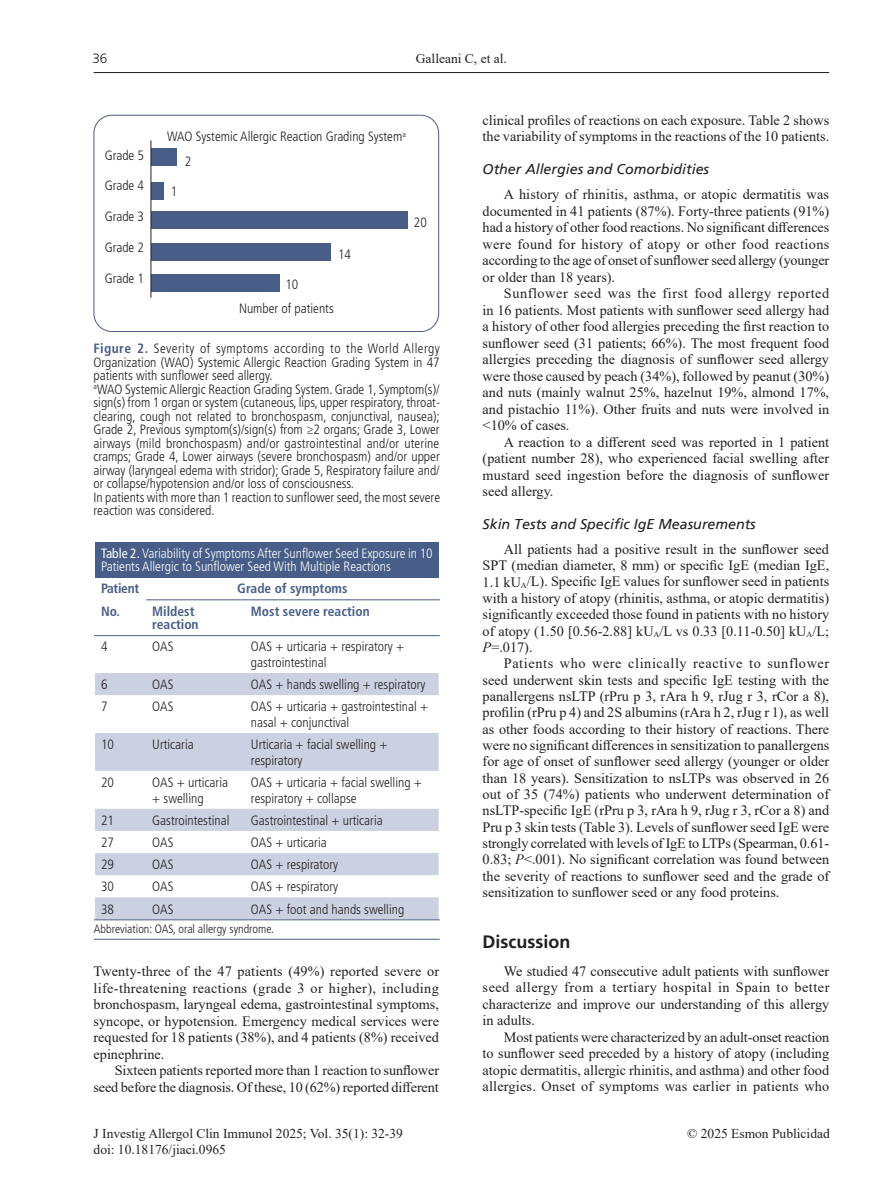
<style>
.page{position:relative;width:893px;height:1191px;background:#fff}
.page>*{position:absolute;margin:0;border:0;box-sizing:border-box;transform-origin:0 0}
.t1{font:700 18px "Frutiger";color:#231f20}
.t2{font:14.25px/16.5px "Times New Roman";color:#231f20;text-align:justify}
.t3{font:italic 14.25px "Frutiger";color:#231f20}
.t4{font:300 condensed 13.5px/13.5px "Frutiger LT Std";color:#231f20}
.t5{font:300 condensed 13.5px/13.5px "Frutiger LT Std";color:#fff}
.t6{font:13.5px "Times New Roman";color:#231f20}
.t7{font:700 condensed 13.5px/13.5px "Frutiger LT Std";color:#485e88}
.t8{font:700 condensed 13.5px "Frutiger LT Std";letter-spacing:-.02em;color:#485e88}
.t9{font:300 13.5px "Frutiger LT Std";color:#231f20}
.t10{font:300 condensed 12px "Frutiger LT Std";color:#231f20}
.s1{font-weight:700;color:#485e88}
.s2{font-weight:400}
.s3{font-style:italic}
</style>
<div class="page">
<hr style="left:94px;top:72px;width:735px;height:1px;background:#231f20">
<div style="left:94px;top:115px;width:345px;height:217px;border:1px solid #485e88;border-radius:18px"></div>
<div style="left:151px;top:244px;width:179px;height:17px;background:#485e88"></div>
<div style="left:151px;top:212px;width:257px;height:17px;background:#485e88"></div>
<div style="left:151px;top:149px;width:26px;height:17px;background:#485e88"></div>
<div style="left:151px;top:182px;width:13px;height:17px;background:#485e88"></div>
<div style="left:151px;top:275px;width:129px;height:17px;background:#485e88"></div>
<hr style="left:151px;top:140px;width:1px;height:158px;background:#231f20">
<div style="left:95px;top:542px;width:344px;height:35px;background:#485e88"></div>
<div style="left:95px;top:673px;width:344px;height:22px;background:#ccd1e1"></div>
<svg style="left:95px;top:733px;width:344px;height:186px;fill:#ccd1e1"></svg>
<hr style="left:94px;top:635px;width:346px;height:1px;background:#485e88">
<hr style="left:146px;top:599px;width:294px;height:1px;background:#485e88">
<hr style="left:94px;top:919px;width:346px;height:1px;background:#485e88">
<hr style="left:94px;top:939px;width:346px;height:1px;background:#485e88">
<p class="t9" style="left:92px;top:50px;width:17px">36</p>
<p class="t6" style="left:416px;top:48px;width:93px">Galleani C, et al.</p>
<p class="t4" style="left:105px;top:148px;width:41px">Grade 5</p>
<p class="t4" style="left:105px;top:179px;width:41px">Grade 4</p>
<p class="t4" style="left:105px;top:210px;width:41px">Grade 3</p>
<p class="t4" style="left:105px;top:241px;width:41px">Grade 2</p>
<p class="t4" style="left:105px;top:271px;width:41px">Grade 1</p>
<p class="t4" style="left:167px;top:130px;width:240px">WAO Systemic Allergic Reaction Grading System<sup>a</sup></p>
<p class="t4" style="left:171px;top:184px;width:8px">1</p>
<p class="t4" style="left:185px;top:155px;width:8px">2</p>
<p class="t4" style="left:285px;top:278px;width:14px">10</p>
<p class="t4" style="left:338px;top:248px;width:14px">14</p>
<p class="t4" style="left:239px;top:302px;width:96px">Number of patients</p>
<p class="t4" style="left:414px;top:216px;width:14px">20</p>
<p class="t4" style="left:94px;top:342px;width:348px"><span class="s1">Figure 2.</span> Severity of symptoms according to the World Allergy Organization (WAO) Systemic Allergic Reaction Grading System in 47 patients with sunflower seed allergy.<br><sup>a</sup>WAO Systemic Allergic Reaction Grading System. Grade 1, Symptom(s)/ sign(s) from 1 organ or system (cutaneous, lips, upper respiratory, throat&shy;clearing, cough not related to bronchospasm, conjunctival, nausea); Grade 2, Previous symptom(s)/sign(s) from ≥2 organs; Grade 3, Lower airways (mild bronchospasm) and/or gastrointestinal and/or uterine cramps; Grade 4, Lower airways (severe bronchospasm) and/or upper airway (laryngeal edema with stridor); Grade 5, Respiratory failure and/ or collapse/hypotension and/or loss of consciousness.<br>In patients with more than 1 reaction to sunflower seed, the most severe reaction was considered.</p>
<p class="t5" style="left:101px;top:546px;width:333px"><span class="s2">Table 2.</span> Variability of Symptoms After Sunflower Seed Exposure in 10<br>Patients Allergic to Sunflower Seed With Multiple Reactions</p>
<p class="t8" style="left:101px;top:581px;width:40px">Patient</p>
<p class="t7" style="left:237px;top:582px;width:112px">Grade of symptoms</p>
<p class="t7" style="left:152px;top:604px;width:48px;text-indent:-51px">No. Mildest reaction</p>
<p class="t7" style="left:251px;top:604px;width:120px">Most severe reaction</p>
<p class="t4" style="left:101px;top:640px;width:8px">4</p>
<p class="t4" style="left:152px;top:640px;width:23px">OAS</p>
<p class="t4" style="left:251px;top:639px;width:155px;line-height:15.8px">OAS + urticaria + respiratory + gastrointestinal</p>
<p class="t4" style="left:101px;top:678px;width:8px">6</p>
<p class="t4" style="left:152px;top:678px;width:23px">OAS</p>
<p class="t4" style="left:251px;top:678px;width:176px">OAS + hands swelling + respiratory</p>
<p class="t4" style="left:101px;top:700px;width:8px">7</p>
<p class="t4" style="left:152px;top:700px;width:23px">OAS</p>
<p class="t4" style="left:251px;top:699px;width:179px;line-height:15.8px">OAS + urticaria + gastrointestinal + nasal + conjunctival</p>
<p class="t4" style="left:101px;top:738px;width:14px">10</p>
<p class="t4" style="left:152px;top:738px;width:43px">Urticaria</p>
<p class="t4" style="left:251px;top:737px;width:138px;line-height:15.8px">Urticaria + facial swelling + respiratory</p>
<p class="t4" style="left:101px;top:776px;width:14px">20</p>
<p class="t4" style="left:152px;top:774px;width:77px;line-height:15.8px">OAS + urticaria + swelling</p>
<p class="t4" style="left:251px;top:774px;width:173px;line-height:15.8px">OAS + urticaria + facial swelling + respiratory + collapse</p>
<p class="t4" style="left:101px;top:813px;width:14px">21</p>
<p class="t4" style="left:152px;top:813px;width:79px">Gastrointestinal</p>
<p class="t4" style="left:251px;top:813px;width:133px">Gastrointestinal + urticaria</p>
<p class="t4" style="left:101px;top:836px;width:14px">27</p>
<p class="t4" style="left:152px;top:836px;width:23px">OAS</p>
<p class="t4" style="left:251px;top:836px;width:77px">OAS + urticaria</p>
<p class="t4" style="left:101px;top:858px;width:14px">29</p>
<p class="t4" style="left:152px;top:858px;width:23px">OAS</p>
<p class="t4" style="left:251px;top:858px;width:89px">OAS + respiratory</p>
<p class="t4" style="left:101px;top:880px;width:14px">30</p>
<p class="t4" style="left:152px;top:880px;width:23px">OAS</p>
<p class="t4" style="left:251px;top:880px;width:89px">OAS + respiratory</p>
<p class="t4" style="left:101px;top:902px;width:14px">38</p>
<p class="t4" style="left:152px;top:902px;width:23px">OAS</p>
<p class="t4" style="left:251px;top:902px;width:155px">OAS + foot and hands swelling</p>
<p class="t10" style="left:94px;top:921px;width:182px">Abbreviation: OAS, oral allergy syndrome.</p>
<p class="t2" style="left:94px;top:963px;width:347px">Twenty-three of the 47 patients (49%) reported severe or life-threatening reactions (grade 3 or higher), including bronchospasm, laryngeal edema, gastrointestinal symptoms, syncope, or hypotension. Emergency medical services were requested for 18 patients (38%), and 4 patients (8%) received epinephrine.</p>
<p class="t2" style="left:94px;top:1062px;width:347px;text-align:right">Sixteen patients reported more than 1 reaction to sunflower seed before the diagnosis. Of these, 10 (62%) reported different</p>
<p class="t2" style="left:483px;top:111px;width:348px">clinical profiles of reactions on each exposure. Table 2 shows the variability of symptoms in the reactions of the 10 patients.</p>
<p class="t3" style="left:483px;top:161px;width:228px">Other Allergies and Comorbidities</p>
<p class="t2" style="left:483px;top:185px;width:348px;text-indent:21px">A history of rhinitis, asthma, or atopic dermatitis was documented in 41 patients (87%). Forty-three patients (91%) had a history of other food reactions. No significant differences were found for history of atopy or other food reactions according to the age of onset of sunflower seed allergy (younger or older than 18 years).</p>
<p class="t2" style="left:483px;top:285px;width:348px;text-indent:21px">Sunflower seed was the first food allergy reported in 16 patients. Most patients with sunflower seed allergy had a history of other food allergies preceding the first reaction to sunflower seed (31 patients; 66%). The most frequent food allergies preceding the diagnosis of sunflower seed allergy were those caused by peach (34%), followed by peanut (30%) and nuts (mainly walnut 25%, hazelnut 19%, almond 17%, and pistachio 11%). Other fruits and nuts were involved in &lt;10% of cases.</p>
<p class="t2" style="left:483px;top:433px;width:348px;text-indent:21px">A reaction to a different seed was reported in 1 patient (patient number 28), who experienced facial swelling after mustard seed ingestion before the diagnosis of sunflower seed allergy.</p>
<p class="t3" style="left:483px;top:515px;width:275px">Skin Tests and Specific IgE Measurements</p>
<p class="t2" style="left:483px;top:540px;width:348px;text-indent:21px">All patients had a positive result in the sunflower seed SPT (median diameter, 8 mm) or specific IgE (median IgE, 1.1 kU<sub>A</sub>/L). Specific IgE values for sunflower seed in patients with a history of atopy (rhinitis, asthma, or atopic dermatitis) significantly exceeded those found in patients with no history of atopy (1.50 [0.56-2.88] kU<sub>A</sub>/L vs 0.33 [0.11-0.50] kU<sub>A</sub>/L; <span class="s3">P</span>=.017).</p>
<p class="t2" style="left:483px;top:655px;width:348px;text-indent:21px">Patients who were clinically reactive to sunflower seed underwent skin tests and specific IgE testing with the panallergens nsLTP (rPru p 3, rAra h 9, rJug r 3, rCor a 8), profilin (rPru p 4) and 2S albumins (rAra h 2, rJug r 1), as well as other foods according to their history of reactions. There were no significant differences in sensitization to panallergens for age of onset of sunflower seed allergy (younger or older than 18 years). Sensitization to nsLTPs was observed in 26 out of 35 (74%) patients who underwent determination of nsLTP-specific IgE (rPru p 3, rAra h 9, rJug r 3, rCor a 8) and Pru p 3 skin tests (Table 3). Levels of sunflower seed IgE were strongly correlated with levels of IgE to LTPs (Spearman, 0.61- 0.83; <span class="s3">P</span>&lt;.001). No significant correlation was found between the severity of reactions to sunflower seed and the grade of sensitization to sunflower seed or any food proteins.</p>
<p class="t1" style="left:483px;top:931px;width:89px">Discussion</p>
<p class="t2" style="left:483px;top:962px;width:348px;text-indent:21px">We studied 47 consecutive adult patients with sunflower seed allergy from a tertiary hospital in Spain to better characterize and improve our understanding of this allergy in adults.</p>
<p class="t2" style="left:483px;top:1028px;width:348px;text-indent:21px">Most patients were characterized by an adult-onset reaction to sunflower seed preceded by a history of atopy (including atopic dermatitis, allergic rhinitis, and asthma) and other food allergies. Onset of symptoms was earlier in patients who</p>
<p class="t6" style="left:94px;top:1123px;width:311px">J Investig Allergol Clin Immunol 2025; Vol. 35(1): 32-39</p>
<p class="t6" style="left:687px;top:1123px;width:144px">© 2025 Esmon Publicidad</p>
<p class="t6" style="left:94px;top:1140px;width:134px">doi: 10.18176/jiaci.0965</p>
</div>
